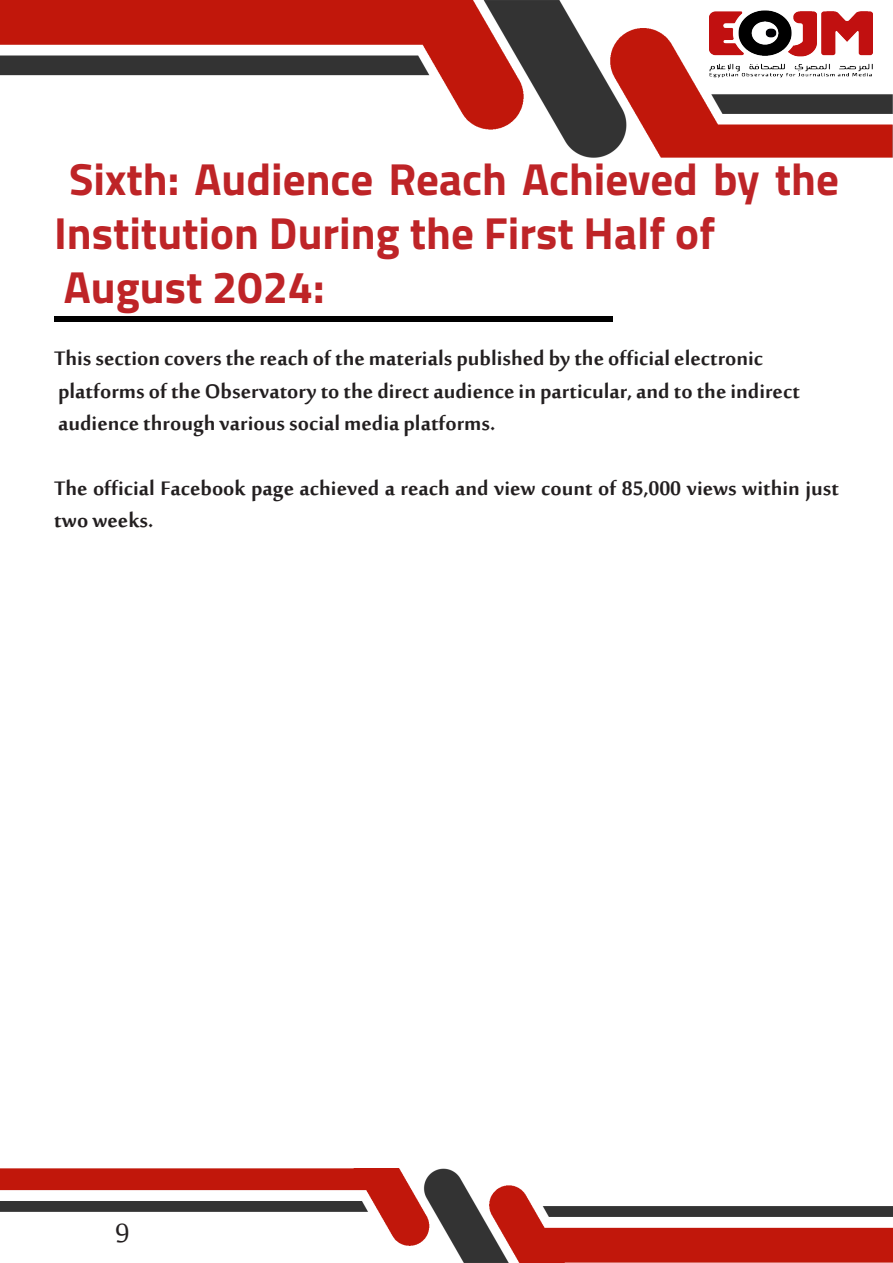
<style>
.page{position:relative;width:893px;height:1263px;background:#fff}
.page>*{position:absolute;margin:0;border:0;box-sizing:border-box;transform-origin:0 0}
.t1{font:700 45px/54px "Cairo";color:#be2427}
.t2{font:36px "Sakkal Majalla";color:#231f20}
.t3{font:700 27px/32.4px "Sakkal Majalla";color:#231f20}
</style>
<div class="page">
<img style="left:0;top:0;width:893px;height:158px">
<img style="left:0;top:1169px;width:893px;height:94px">
<img style="left:709px;top:11px;width:164px;height:68px">
<div style="left:54px;top:316px;width:558px;height:5px;background:#000"></div>
<p class="t1" style="left:54px;top:152px;width:787px;text-indent:15px">Sixth: Audience Reach Achieved by the<br>Institution During the First Half of</p>
<p class="t1" style="left:64px;top:260px;width:262px">August 2024:</p>
<p class="t3" style="left:54px;top:344px;width:711px">This section covers the reach of the materials published by the official electronic</p>
<p class="t3" style="left:58px;top:377px;width:743px">platforms of the Observatory to the direct audience in particular, and to the indirect</p>
<p class="t3" style="left:58px;top:409px;width:439px">audience through various social media platforms.</p>
<p class="t3" style="left:54px;top:474px;width:786px">The official Facebook page achieved a reach and view count of 85,000 views within just two weeks.</p>
<h2 class="t2" style="left:115px;top:1213px;width:16px">9</h2>
</div>
